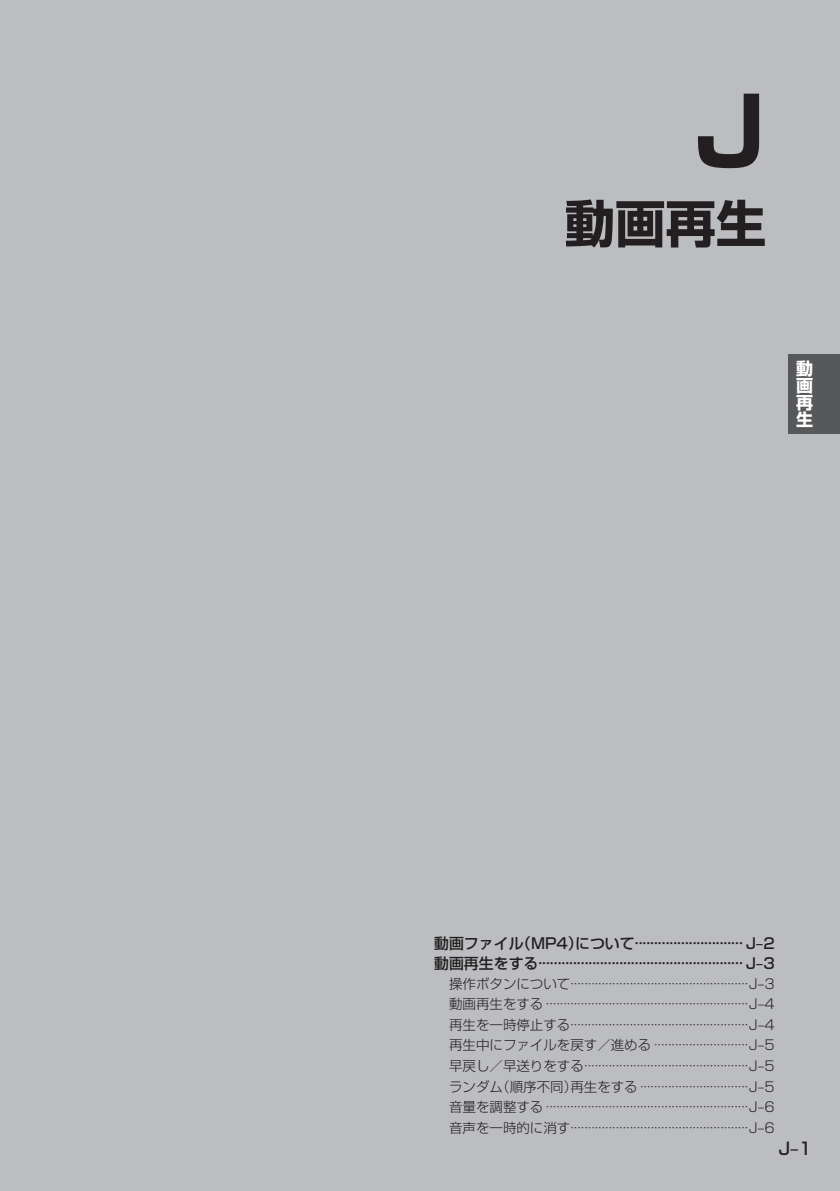
<style>
.page{position:relative;width:840px;height:1191px;background:#fff}
.page>*{position:absolute;margin:0;border:0;box-sizing:border-box;transform-origin:0 0}
.t1{font:93.6px "Shin Go Pro Bold 90 msp RKSJ H";color:#231f20}
.t2{font:50.4px "Shin Go Pro Bold 90 msp RKSJ H";color:#231f20}
.t3{font:17px/17px "Shin Go Pro Bold 90 msp RKSJ H";color:#fff;text-align:justify}
.t4{font:17px "Shin Go Pro Medium 90 msp RKSJ H";color:#231f20}
.t5{font:14.8px/20.6px "Shin Go Pro Medium 90 msp RKSJ H";color:#231f20}
.t6{font:13.4px/20.6px "Shin Go Pro Light 90 msp RKSJ H";color:#231f20;text-align:justify}
</style>
<div class="page">
<div style="left:0;top:0;width:839px;height:1191px;background:#bcbdc0"></div>
<div style="left:788px;top:354px;width:51px;height:80px;background:#57585a"></div>
<h1 class="t1" style="left:694px;top:97px;width:72px">J</h1>
<h2 class="t2" style="left:564px;top:205px;width:203px">動画再生</h2>
<p class="t3" style="left:795px;top:362px;width:18px">動画再生</p>
<p class="t5" style="left:434px;top:935px;width:342px">動画ファイル（MP4）について ···························· J‒2動画再生をする····················································· J‒3</p>
<p class="t6" style="left:449px;top:975px;width:327px">操作ボタンについて···················································J‒3動画再生をする ··························································J‒4再生を一時停止する···················································J‒4再生中にファイルを戻す／進める ···························J‒5早戻し／早送りをする ···············································J‒5ランダム（順序不同）再生をする ·······························J‒5音量を調整する ··························································J‒6音声を一時的に消す···················································J‒6</p>
<p class="t4" style="left:778px;top:1142px;width:35px">J‒1</p>
</div>
